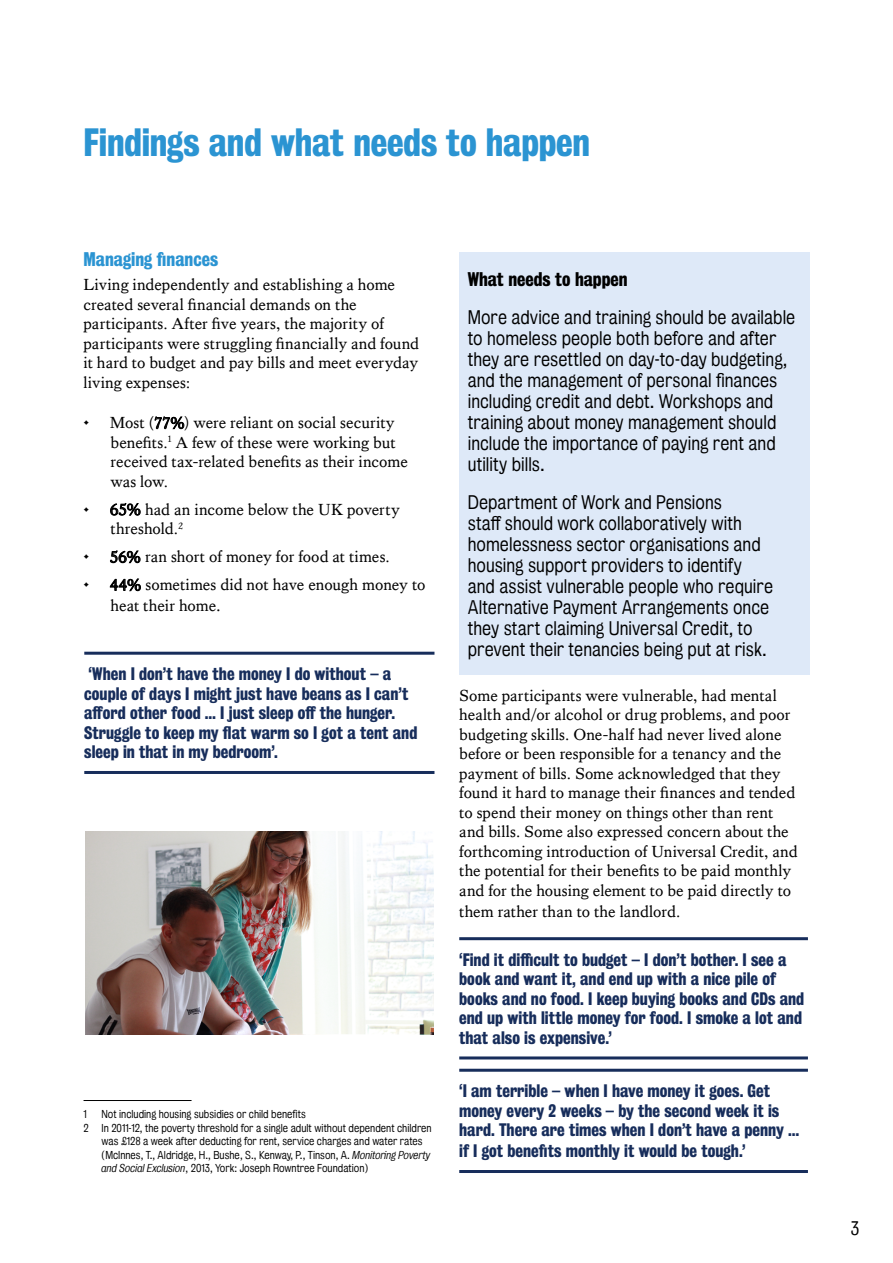
<style>
.page{position:relative;width:893px;height:1263px;background:#fff}
.page>*{position:absolute;margin:0;border:0;box-sizing:border-box;transform-origin:0 0}
.t1{font:36px "Kings Bureau Grot Three Seven";letter-spacing:-.005em;color:#2b94d2}
.t2{font:18px/21px "Kings Bureau Grot Five One";color:#000}
.t3{font:18px "Kings Bureau Grot Three Seven";color:#000}
.t4{font:18px "Kings Bureau Grot Three Seven";color:#2b94d2}
.t5{font:16.5px/19.5px "Kings Caslon Text";color:#000}
.t6{font:16.5px/19.5px "Kings Bureau Grot Three Seven";color:#172d5b}
.t7{font:10.5px "Kings Bureau Grot Five One";color:#000}
.s1{font-size:18px}
.s2{font-style:italic}
</style>
<div class="page">
<div style="left:459px;top:252px;width:350px;height:423px;background:#dee9f8"></div>
<svg style="left:154px;top:416px;width:31px;height:14px"></svg>
<svg style="left:110px;top:503px;width:31px;height:13px"></svg>
<svg style="left:110px;top:550px;width:31px;height:14px"></svg>
<svg style="left:110px;top:578px;width:31px;height:14px"></svg>
<hr style="left:84px;top:1100px;width:108px;height:1px;background:#000">
<hr style="left:84px;top:652px;width:350px;height:3px;background:#172d5b">
<hr style="left:84px;top:771px;width:350px;height:3px;background:#172d5b">
<hr style="left:459px;top:937px;width:349px;height:3px;background:#172d5b">
<hr style="left:459px;top:1056px;width:349px;height:3px;background:#172d5b">
<hr style="left:459px;top:1069px;width:349px;height:3px;background:#172d5b">
<hr style="left:459px;top:1170px;width:349px;height:3px;background:#172d5b">
<img style="left:85px;top:831px;width:349px;height:203px">
<h1 class="t1" style="left:84px;top:122px;width:508px">Findings and what needs to happen</h1>
<p class="t4" style="left:84px;top:249px;width:136px">Managing finances</p>
<p class="t5" style="left:84px;top:275px;width:337px">Living independently and establishing a home created several financial demands on the participants. After five years, the majority of participants were struggling financially and found it hard to budget and pay bills and meet everyday living expenses:</p>
<p class="t5" style="left:111px;top:413px;width:299px;text-indent:-27px">• Most (77%) were reliant on social security benefits.<sup>1</sup> A few of these were working but received tax-related benefits as their income was low.</p>
<p class="t5" style="left:111px;top:500px;width:291px;text-indent:-27px">• 65% had an income below the UK poverty threshold.<sup>2</sup></p>
<p class="t5" style="left:84px;top:547px;width:308px">• 56% ran short of money for food at times.</p>
<p class="t5" style="left:111px;top:574px;width:316px;line-height:21px;text-indent:-27px">• 44% sometimes did not have enough money to heat their home<span class="s1">.</span></p>
<p class="t6" style="left:84px;top:664px;width:335px">‘When I don’t have the money I do without – a couple of days I might just have beans as I can’t afford other food … I just sleep off the hunger.<br>Struggle to keep my flat warm so I got a tent and sleep in that in my bedroom’.</p>
<p class="t7" style="left:84px;top:1108px;width:5px">1</p>
<p class="t7" style="left:102px;top:1108px;width:206px">Not including housing subsidies or child benefits</p>
<p class="t7" style="left:84px;top:1122px;width:349px">2 In 2011-12, the poverty threshold for a single adult without dependent children</p>
<p class="t7" style="left:102px;top:1135px;width:323px">was £128 a week after deducting for rent, service charges and water rates</p>
<p class="t7" style="left:102px;top:1149px;width:330px">(McInnes, T., Aldridge, H., Bushe, S., Kenway, P., Tinson, A. <span class="s2">Monitoring Poverty</span></p>
<p class="t7" style="left:102px;top:1162px;width:268px"><span class="s2">and Social Exclusion</span>, 2013, York: Joseph Rowntree Foundation)</p>
<p class="t3" style="left:468px;top:268px;width:161px">What needs to happen</p>
<p class="t2" style="left:468px;top:306px;width:329px">More advice and training should be available to homeless people both before and after they are resettled on day-to-day budgeting, and the management of personal finances including credit and debt. Workshops and training about money management should include the importance of paying rent and utility bills.</p>
<p class="t2" style="left:468px;top:491px;width:307px">Department of Work and Pensions<br>staff should work collaboratively with homelessness sector organisations and housing support providers to identify and assist vulnerable people who require Alternative Payment Arrangements once they start claiming Universal Credit, to prevent their tenancies being put at risk.</p>
<p class="t5" style="left:459px;top:685px;width:340px">Some participants were vulnerable, had mental health and/or alcohol or drug problems, and poor budgeting skills. One-half had never lived alone before or been responsible for a tenancy and the payment of bills. Some acknowledged that they found it hard to manage their finances and tended to spend their money on things other than rent and bills. Some also expressed concern about the forthcoming introduction of Universal Credit, and the potential for their benefits to be paid monthly and for the housing element to be paid directly to</p>
<p class="t5" style="left:459px;top:901px;width:223px">them rather than to the landlord.</p>
<p class="t6" style="left:459px;top:950px;width:346px">‘Find it difficult to budget – I don’t bother. I see a book and want it, and end up with a nice pile of books and no food. I keep buying books and CDs and end up with little money for food. I smoke a lot and that also is expensive.’</p>
<p class="t6" style="left:459px;top:1081px;width:342px">‘I am terrible – when I have money it goes. Get money every 2 weeks – by the second week it is hard. There are times when I don’t have a penny …</p>
<p class="t6" style="left:459px;top:1141px;width:288px">if I got benefits monthly it would be tough.’</p>
<p class="t2" style="left:850px;top:1218px;width:10px">3</p>
</div>
